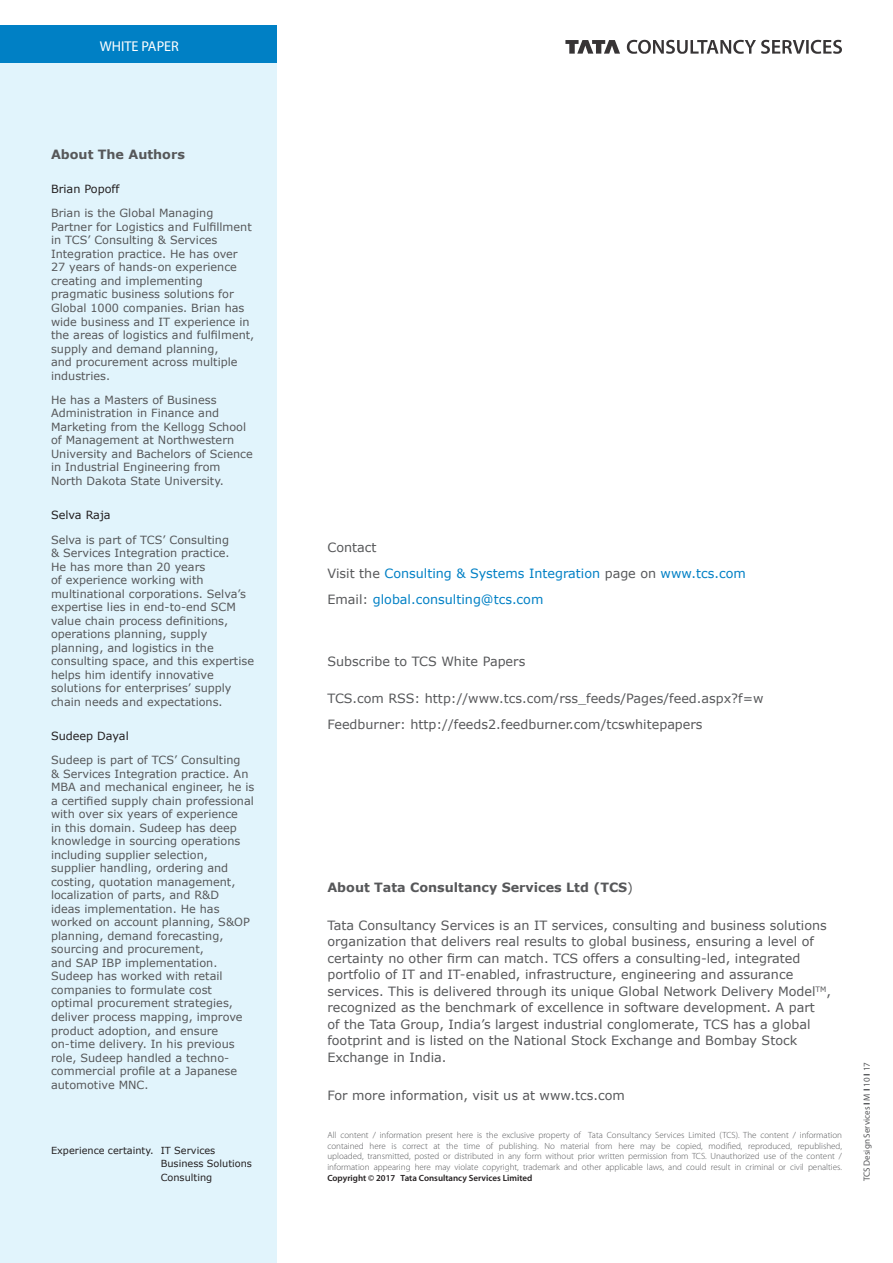
<style>
.page{position:relative;width:893px;height:1263px;background:#fff}
.page>*{position:absolute;margin:0;border:0;box-sizing:border-box;transform-origin:0 0}
.t1{font:14.25px "Myriad Pro";color:#fff}
.Para_Body{font:12.75px/16.5px "Verdana";color:#57585a}
.Para_Body-2{font:12.75px "Verdana";color:#0080c5}
.Para_Body-3{font:700 12.75px "Verdana";color:#57585a}
.About_Authors{font:700 12.75px "Verdana";color:#57585a}
.About_Authors-2{font:11.25px/13.5px "Verdana";color:#57585a}
.About_Authors-3{font:11.25px "Verdana";color:#231f20}
.Para_Body-4{font:9.75px/13.5px "Verdana";color:#231f20}
.Para_Body-5{font:300 9px/10.8px "Myriad Pro";color:#57585a;text-align:justify}
.Para_Body-6{font:9px "Myriad Pro";color:#57585a}
.s1{color:#57585a}
.s2{font-weight:400}
.s3{font-weight:600;color:#231f20}
.s4{font-weight:700}
</style>
<div class="page">
<div style="left:0;top:26px;width:276px;height:42px;background:#0080c5"></div>
<svg style="left:565px;top:40px;width:55px;height:14px"></svg>
<svg style="left:627px;top:40px;width:215px;height:14px"></svg>
<div style="left:0;top:64px;width:276px;height:1199px;background:#e1f4fc"></div>
<p class="t1" style="left:100px;top:39px;width:81px">WHITE PAPER</p>
<p class="About_Authors" style="left:51px;top:145px;width:135px">About The Authors</p>
<p class="About_Authors-3" style="left:51px;top:182px;width:70px">Brian Popoff</p>
<p class="About_Authors-2" style="left:51px;top:207px;width:205px">Brian is the Global Managing<br>Partner for Logistics and Fulfillment in TCS’ Consulting &amp; Services<br>Integration practice. He has over<br>27 years of hands-on experience creating and implementing pragmatic business solutions for<br>Global 1000 companies. Brian has wide business and IT experience in the areas of logistics and fulfilment, supply and demand planning,<br>and procurement across multiple industries.</p>
<p class="About_Authors-2" style="left:51px;top:393px;width:203px">He has a Masters of Business<br>Administration in Finance and<br>Marketing from the Kellogg School of Management at Northwestern<br>University and Bachelors of Science in Industrial Engineering from<br>North Dakota State University.</p>
<p class="About_Authors-3" style="left:51px;top:508px;width:61px">Selva Raja</p>
<p class="About_Authors-2" style="left:51px;top:533px;width:205px">Selva is part of TCS’ Consulting<br>&amp; Services Integration practice.<br>He has more than 20 years<br>of experience working with multinational corporations. Selva’s expertise lies in end-to-end SCM value chain process definitions, operations planning, supply planning, and logistics in the consulting space, and this expertise helps him identify innovative solutions for enterprises’ supply chain needs and expectations.</p>
<p class="About_Authors-3" style="left:51px;top:728px;width:79px">Sudeep Dayal</p>
<p class="About_Authors-2" style="left:51px;top:753px;width:205px">Sudeep is part of TCS’ Consulting<br>&amp; Services Integration practice. An<br>MBA and mechanical engineer, he is a certified supply chain professional with over six years of experience<br>in this domain. Sudeep has deep knowledge in sourcing operations including supplier selection, supplier handling, ordering and costing, quotation management, localization of parts, and R&amp;D<br>ideas implementation. He has worked on account planning, S&amp;OP planning, demand forecasting, sourcing and procurement,<br>and SAP IBP implementation.<br>Sudeep has worked with retail companies to formulate cost optimal procurement strategies, deliver process mapping, improve product adoption, and ensure on-time delivery. In his previous role, Sudeep handled a techno&shy;commercial profile at a Japanese automotive MNC.</p>
<p class="Para_Body-4" style="left:51px;top:1143px;width:104px">Experience certainty.</p>
<p class="Para_Body-4" style="left:161px;top:1143px;width:93px">IT Services<br>Business Solutions<br>Consulting</p>
<p class="Para_Body" style="left:327px;top:539px;width:51px">Contact</p>
<p class="Para_Body-2" style="left:327px;top:564px;width:420px"><span class="s1">Visit the</span> Consulting &amp; Systems Integration <span class="s1">page on</span> www.tcs.com</p>
<p class="Para_Body-2" style="left:327px;top:590px;width:217px"><span class="s1">Email:</span> global.consulting@tcs.com</p>
<p class="Para_Body" style="left:327px;top:653px;width:199px">Subscribe to TCS White Papers</p>
<p class="Para_Body" style="left:327px;top:690px;width:438px">TCS.com RSS: http://www.tcs.com/rss_feeds/Pages/feed.aspx?f=w</p>
<p class="Para_Body" style="left:327px;top:716px;width:377px">Feedburner: http://feeds2.feedburner.com/tcswhitepapers</p>
<p class="Para_Body-3" style="left:327px;top:878px;width:307px">About Tata Consultancy Services Ltd (TCS<span class="s2">)</span></p>
<p class="Para_Body" style="left:327px;top:917px;width:505px">Tata Consultancy Services is an IT services, consulting and business solutions organization that delivers real results to global business, ensuring a level of certainty no other firm can match. TCS offers a consulting-led, integrated portfolio of IT and IT-enabled, infrastructure, engineering and assurance services. This is delivered through its unique Global Network Delivery Model<sup>TM</sup>, recognized as the benchmark of excellence in software development. A part<br>of the Tata Group, India’s largest industrial conglomerate, TCS has a global footprint and is listed on the National Stock Exchange and Bombay Stock Exchange in India.</p>
<p class="Para_Body" style="left:327px;top:1087px;width:299px">For more information, visit us at www.tcs.com</p>
<p class="Para_Body-5" style="left:327px;top:1129px;width:516px">All content / information present here is the exclusive property of Tata Consultancy Services Limited (TCS). The content / information contained here is correct at the time of publishing. No material from here may be copied, modified, reproduced, republished, uploaded, transmitted, posted or distributed in any form without prior written permission from TCS. Unauthorized use of the content / information appearing here may violate copyright, trademark and other applicable laws, and could result in criminal or civil penalties.<br><span class="s3">Copyright © 2017 Tata Consultancy Services Limited</span></p>
<p class="Para_Body-6" style="left:862px;top:1181px;width:121px;rotate:-90deg">TCS Design Services <span class="s4">I</span> M <span class="s4">I</span> 10 <span class="s4">I</span> 17</p>
</div>
